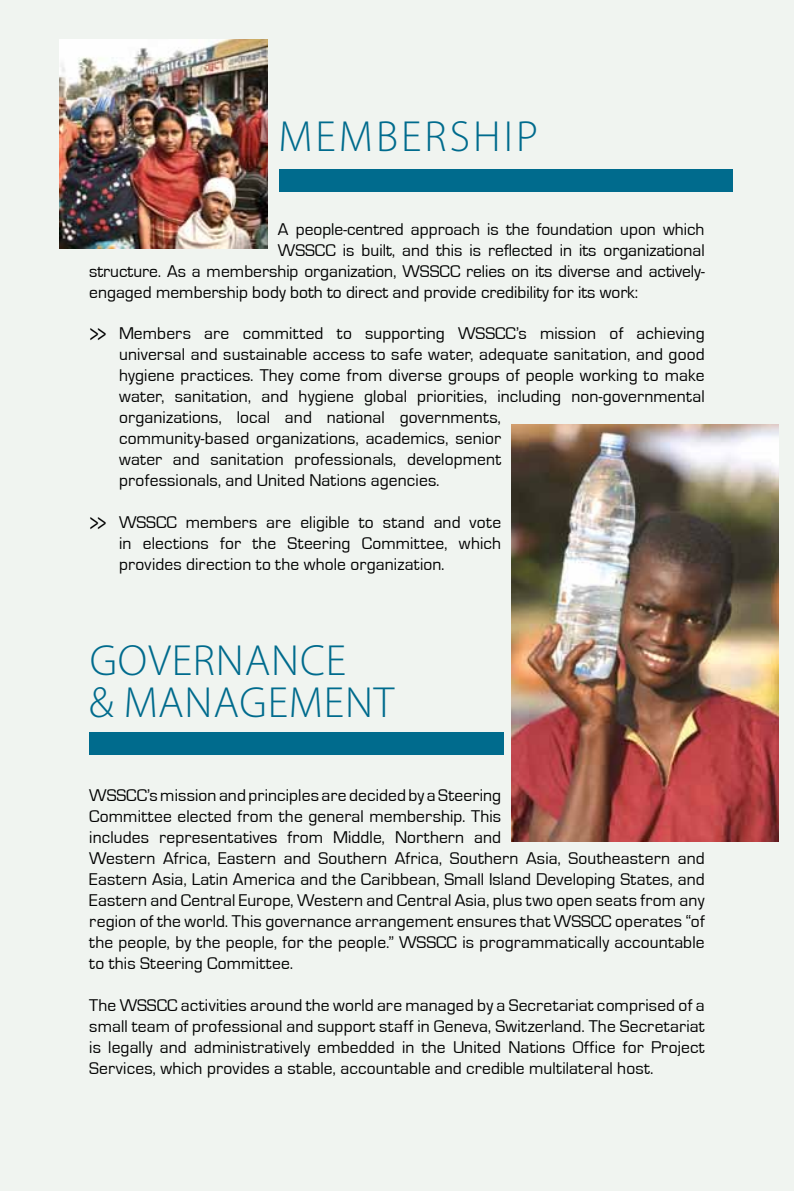
<style>
.page{position:relative;width:794px;height:1191px;background:#f0f4f0}
.page>*{position:absolute;margin:0;border:0;box-sizing:border-box;transform-origin:0 0}
.t1{font:300 43.75px/42px "Myriad Pro";letter-spacing:.02em;color:#006b8d}
.t2{font:300 43.75px "Myriad Pro";letter-spacing:.07em;color:#006b8d}
.t3{font:17.5px/21px "Eurostile";letter-spacing:.005em;color:#000}
.s1{font-size:26.25px}
</style>
<div class="page">
<div style="left:279px;top:169px;width:453px;height:23px;background:#006b8d"></div>
<img style="left:60px;top:40px;width:208px;height:208px">
<div style="left:89px;top:732px;width:414px;height:23px;background:#006b8d"></div>
<img style="left:511px;top:424px;width:267px;height:417px">
<h1 class="t2" style="left:278px;top:110px;width:256px">MEMBERSHIP</h1>
<p class="t3" style="left:278px;top:219px;width:428px">A people-centred approach is the foundation upon which</p>
<p class="t3" style="left:278px;top:240px;width:428px">WSSCC is built, and this is reflected in its organizational</p>
<p class="t3" style="left:89px;top:261px;width:617px">structure. As a membership organization, WSSCC relies on its diverse and actively-</p>
<p class="t3" style="left:89px;top:282px;width:550px">engaged membership body both to direct and provide credibility for its work:</p>
<p class="t3" style="left:119px;top:323px;width:587px;text-indent:-29px"><span class="s1">&gt;&gt;</span> Members are committed to supporting WSSCC’s mission of achieving universal and sustainable access to safe water, adequate sanitation, and good hygiene practices. They come from diverse groups of people working to make water, sanitation, and hygiene global priorities, including non-governmental organizations, local and national governments,<br>community-based organizations, academics, senior<br>water and sanitation professionals, development<br>professionals, and United Nations agencies.</p>
<p class="t3" style="left:119px;top:512px;width:383px;text-align:justify;text-indent:-29px"><span class="s1">&gt;&gt;</span> WSSCC members are eligible to stand and vote in elections for the Steering Committee, which provides direction to the whole organization.</p>
<h1 class="t1" style="left:89px;top:639px;width:300px">GOVERNANCE<br>&amp; MANAGEMENT</h1>
<p class="t3" style="left:89px;top:785px;width:617px">WSSCC’s mission and principles are decided by a Steering<br>Committee elected from the general membership. This<br>includes representatives from Middle, Northern and<br>Western Africa, Eastern and Southern Africa, Southern Asia, Southeastern and Eastern Asia, Latin America and the Caribbean, Small Island Developing States, and Eastern and Central Europe, Western and Central Asia, plus two open seats from any region of the world. This governance arrangement ensures that WSSCC operates “of the people, by the people, for the people.” WSSCC is programmatically accountable to this Steering Committee.</p>
<p class="t3" style="left:89px;top:995px;width:617px;text-align:justify">The WSSCC activities around the world are managed by a Secretariat comprised of a small team of professional and support staff in Geneva, Switzerland. The Secretariat is legally and administratively embedded in the United Nations Office for Project Services, which provides a stable, accountable and credible multilateral host.</p>
</div>
